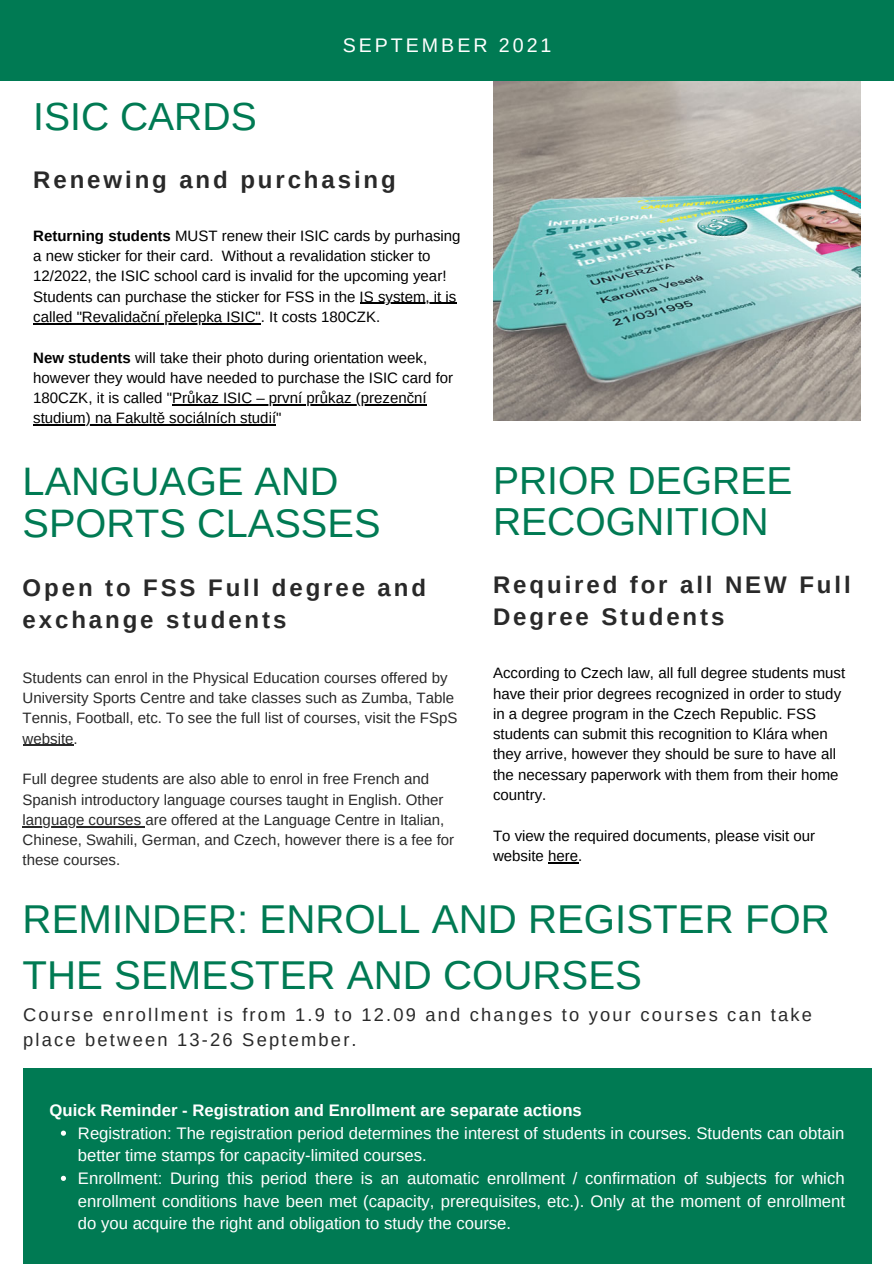
<style>
.page{position:relative;width:894px;height:1264px;background:#fff}
.page>*{position:absolute;margin:0;border:0;box-sizing:border-box;transform-origin:0 0}
.t1{font:40.2px/56.2px "Arimo";color:#007a53}
.t2{font:39.75px/41.7px "Arimo";color:#007a53}
.t3{font:39px/40.5px "Arimo";color:#007a53}
.t4{font:700 24px/32.7px "Arimo";letter-spacing:.12em;color:#292929}
.t5{font:19.65px "Arimo";letter-spacing:.15em;color:#fff}
.t6{font:18.3px/24.8px "Arimo";letter-spacing:.12em;color:#292929}
.t7{font:16.65px/22.5px "Arimo";color:#fff}
.t8{font:700 16.65px "Arimo";color:#fff}
.t9{font:15px/20.2px "Arimo";color:#000}
.t10{font:15px/20.2px "Arimo";color:#292929}
.s1{font-weight:700}
</style>
<div class="page">
<div style="left:0;top:0;width:893px;height:81px;background:#007a53"></div>
<hr style="left:23px;top:745px;width:50px;height:1px;background:#292929">
<hr style="left:23px;top:826px;width:122px;height:1px;background:#292929">
<img style="left:493px;top:81px;width:367px;height:339px">
<hr style="left:359px;top:303px;width:97px;height:1px;background:#000">
<hr style="left:33px;top:323px;width:228px;height:1px;background:#000">
<hr style="left:172px;top:404px;width:254px;height:1px;background:#000">
<hr style="left:33px;top:424px;width:243px;height:1px;background:#000">
<hr style="left:548px;top:862px;width:30px;height:1px;background:#000">
<div style="left:23px;top:1068px;width:848px;height:195px;background:#007a53"></div>
<svg style="left:61px;top:1130px;width:5px;height:5px"></svg>
<svg style="left:61px;top:1175px;width:5px;height:5px"></svg>
<p class="t5" style="left:343px;top:34px;width:210px">SEPTEMBER 2021</p>
<p class="t3" style="left:33px;top:96px;width:225px">ISIC CARDS</p>
<p class="t4" style="left:33px;top:163px;width:364px">Renewing and purchasing</p>
<p class="t9" style="left:33px;top:225px;width:428px"><span class="s1">Returning students</span> MUST renew their ISIC cards by purhasing a new sticker for their card. Without a revalidation sticker to 12/2022, the ISIC school card is invalid for the upcoming year!<br>Students can purchase the sticker for FSS in the IS system, it is called "Revalidační přelepka ISIC". It costs 180CZK.</p>
<p class="t9" style="left:33px;top:347px;width:421px"><span class="s1">New students</span> will take their photo during orientation week, however they would have needed to purchase the ISIC card for 180CZK, it is called "Průkaz ISIC – první průkaz (prezenční studium) na Fakultě sociálních studií"</p>
<p class="t2" style="left:23px;top:460px;width:359px">LANGUAGE AND<br>SPORTS CLASSES</p>
<p class="t4" style="left:23px;top:571px;width:405px">Open to FSS Full degree and exchange students</p>
<p class="t10" style="left:23px;top:667px;width:436px">Students can enrol in the Physical Education courses offered by University Sports Centre and take classes such as Zumba, Table Tennis, Football, etc. To see the full list of courses, visit the FSpS website.</p>
<p class="t10" style="left:23px;top:769px;width:433px">Full degree students are also able to enrol in free French and Spanish introductory language courses taught in English. Other language courses are offered at the Language Centre in Italian, Chinese, Swahili, German, and Czech, however there is a fee for these courses.</p>
<p class="t3" style="left:493px;top:460px;width:301px">PRIOR DEGREE<br>RECOGNITION</p>
<p class="t4" style="left:493px;top:568px;width:359px">Required for all NEW Full<br>Degree Students</p>
<p class="t9" style="left:493px;top:663px;width:353px">According to Czech law, all full degree students must have their prior degrees recognized in order to study in a degree program in the Czech Republic. FSS students can submit this recognition to Klára when they arrive, however they should be sure to have all the necessary paperwork with them from their home country.</p>
<p class="t9" style="left:493px;top:825px;width:323px">To view the required documents, please visit our website here.</p>
<p class="t1" style="left:23px;top:890px;width:808px">REMINDER: ENROLL AND REGISTER FOR<br>THE SEMESTER AND COURSES</p>
<p class="t6" style="left:23px;top:1002px;width:790px">Course enrollment is from 1.9 to 12.09 and changes to your courses can take place between 13-26 September.</p>
<p class="t8" style="left:50px;top:1101px;width:533px">Quick Reminder - Registration and Enrollment are separate actions</p>
<p class="t7" style="left:78px;top:1121px;width:767px">Registration: The registration period determines the interest of students in courses. Students can obtain better time stamps for capacity-limited courses.</p>
<p class="t7" style="left:78px;top:1166px;width:768px;text-align:justify">Enrollment: During this period there is an automatic enrollment / confirmation of subjects for which enrollment conditions have been met (capacity, prerequisites, etc.). Only at the moment of enrollment do you acquire the right and obligation to study the course.</p>
</div>
